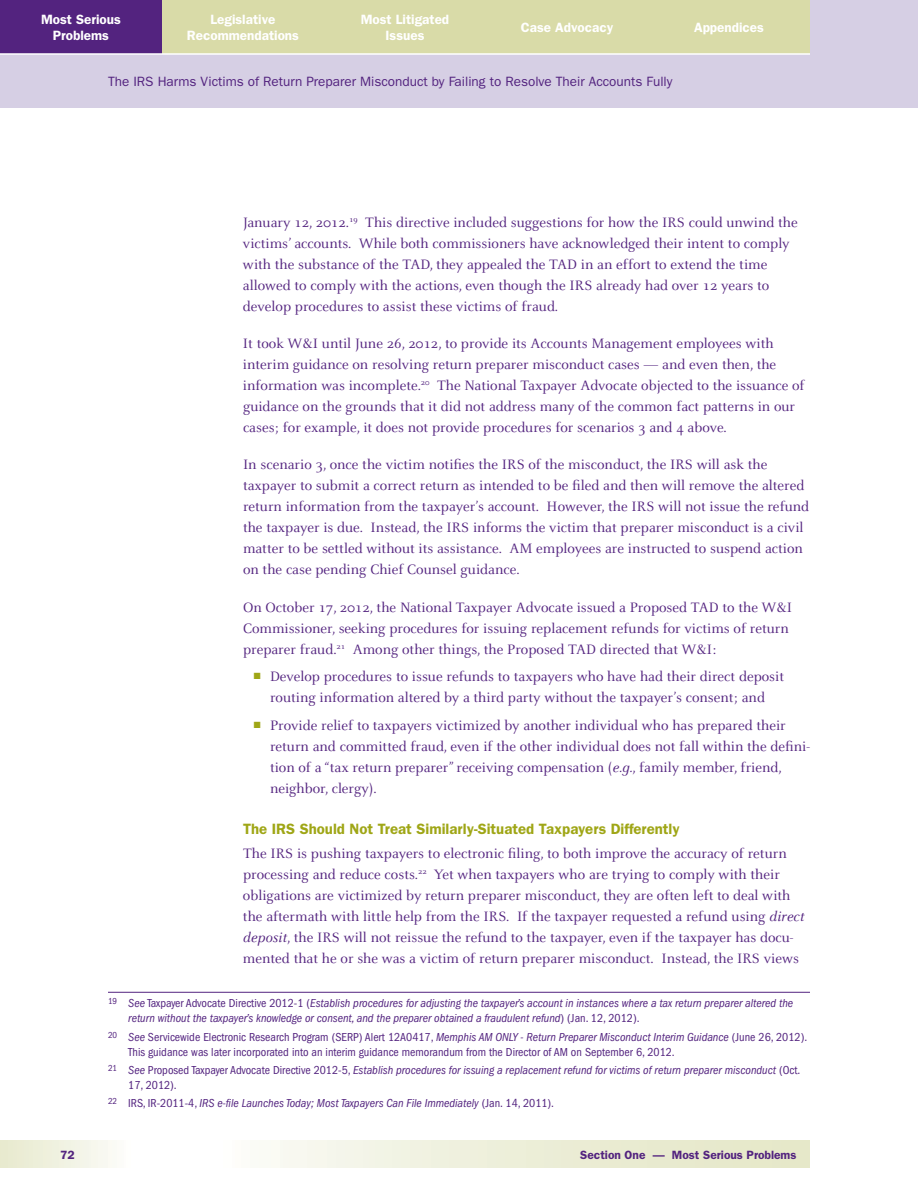
<style>
.page{position:relative;width:918px;height:1188px;background:#fff}
.page>*{position:absolute;margin:0;border:0;box-sizing:border-box;transform-origin:0 0}
.Body_Text{font:15px/21px "Celeste";color:#53237f}
.Body_Text-before_lis{font:15px/21px "Celeste";color:#53237f}
.Subhead_2{font:600 15px "Franklin Gothic";color:#9fa616}
.t1{font:600 13.5px/16.5px "Franklin Gothic";color:#fff;text-align:center}
.t2{font:13.5px "Franklin Gothic";color:#53237f}
.IGNORE_Footnote{font:italic condensed 12px/15px "Franklin Gothic";color:#53237f}
.IGNORE_Footnote-2{font:condensed 12px/15px "Franklin Gothic";color:#53237f}
.t3{font:600 12px "Franklin Gothic";color:#53237f}
.s1{color:#9fa616}
.s2{font-style:italic}
.s3{font-style:normal}
</style>
<div class="page">
<div style="left:0;top:0;width:918px;height:108px;background:#d6cfe4"></div>
<svg style="left:271px;top:1141px;width:539px;height:27px;background:#edeed9"></svg>
<div style="left:0;top:1141px;width:148px;height:27px;background:linear-gradient(to right,#e7e9cc,#fff)"></div>
<div style="left:0;top:0;width:162px;height:54px;background:#53237f"></div>
<div style="left:162px;top:0;width:162px;height:54px;background:#d9dba8"></div>
<div style="left:324px;top:0;width:162px;height:54px;background:#d9dba8"></div>
<div style="left:648px;top:0;width:162px;height:54px;background:#d9dba8"></div>
<div style="left:486px;top:0;width:162px;height:54px;background:#d9dba8"></div>
<hr style="left:0;top:53px;width:810px;height:2px;background:#fff">
<hr style="left:108px;top:992px;width:702px;height:1px;background:#53237f">
<p class="t1" style="left:187px;top:11px;width:114px">Legislative<br>Recommendations</p>
<p class="t1" style="left:41px;top:11px;width:81px">Most Serious<br>Problems</p>
<p class="t1" style="left:361px;top:11px;width:90px">Most Litigated<br>Issues</p>
<p class="t1" style="left:521px;top:19px;width:94px">Case Advocacy</p>
<p class="t1" style="left:694px;top:19px;width:71px">Appendices</p>
<p class="t2" style="left:108px;top:74px;width:566px">The IRS Harms Victims of Return Preparer Misconduct by Failing to Resolve Their Accounts Fully</p>
<p class="Body_Text" style="left:243px;top:212px;width:556px">January 12, 2012.<sup>19</sup> This directive included suggestions for how the IRS could unwind the victims’ accounts. While both commissioners have acknowledged their intent to comply with the substance of the TAD, they appealed the TAD in an effort to extend the time allowed to comply with the actions, even though the IRS already had over 12 years to develop procedures to assist these victims of fraud.</p>
<p class="Body_Text" style="left:243px;top:333px;width:563px">It took W&amp;I until June 26, 2012, to provide its Accounts Management employees with interim guidance on resolving return preparer misconduct cases — and even then, the information was incomplete.<sup>20</sup> The National Taxpayer Advocate objected to the issuance of guidance on the grounds that it did not address many of the common fact patterns in our cases; for example, it does not provide procedures for scenarios 3 and 4 above.</p>
<p class="Body_Text" style="left:243px;top:455px;width:568px">In scenario 3, once the victim notifies the IRS of the misconduct, the IRS will ask the taxpayer to submit a correct return as intended to be filed and then will remove the altered return information from the taxpayer’s account. However, the IRS will not issue the refund the taxpayer is due. Instead, the IRS informs the victim that preparer misconduct is a civil matter to be settled without its assistance. AM employees are instructed to suspend action on the case pending Chief Counsel guidance.</p>
<p class="Body_Text-before_lis" style="left:243px;top:597px;width:551px">On October 17, 2012, the National Taxpayer Advocate issued a Proposed TAD to the W&amp;I<br>Commissioner, seeking procedures for issuing replacement refunds for victims of return preparer fraud.<sup>21</sup> Among other things, the Proposed TAD directed that W&amp;I:</p>
<p class="Body_Text" style="left:254px;top:667px;width:532px;text-align:center"><span class="s1">■</span> Develop procedures to issue refunds to taxpayers who have had their direct deposit routing information altered by a third party without the taxpayer’s consent; and</p>
<p class="Body_Text" style="left:270px;top:715px;width:541px;text-indent:-16px"><span class="s1">■</span> Provide relief to taxpayers victimized by another individual who has prepared their return and committed fraud, even if the other individual does not fall within the defini&shy;tion of a “tax return preparer” receiving compensation (<span class="s2">e.g.</span>, family member, friend, neighbor, clergy).</p>
<p class="Subhead_2" style="left:243px;top:820px;width:438px">The IRS Should Not Treat Similarly-Situated Taxpayers Differently</p>
<p class="Body_Text" style="left:243px;top:843px;width:563px">The IRS is pushing taxpayers to electronic filing, to both improve the accuracy of return processing and reduce costs.<sup>22</sup> Yet when taxpayers who are trying to comply with their obligations are victimized by return preparer misconduct, they are often left to deal with the aftermath with little help from the IRS. If the taxpayer requested a refund using <span class="s2">direct deposit</span>, the IRS will not reissue the refund to the taxpayer, even if the taxpayer has docu&shy;mented that he or she was a victim of return preparer misconduct. Instead, the IRS views</p>
<p class="IGNORE_Footnote" style="left:128px;top:996px;width:667px;text-indent:-20px"><sup>19</sup> See <span class="s3">Taxpayer Advocate Directive 2012-1 (</span>Establish procedures for adjusting the taxpayer’s account in instances where a tax return preparer altered the return without the taxpayer’s knowledge or consent, and the preparer obtained a fraudulent refund<span class="s3">) (Jan. 12, 2012).</span></p>
<p class="IGNORE_Footnote-2" style="left:128px;top:1029px;width:680px;text-indent:-20px"><sup>20</sup> <span class="s2">See</span> Servicewide Electronic Research Program (SERP) Alert 12A0417, <span class="s2">Memphis AM ONLY - Return Preparer Misconduct Interim Guidance</span> (June 26, 2012).<br>This guidance was later incorporated into an interim guidance memorandum from the Director of AM on September 6, 2012.</p>
<p class="IGNORE_Footnote" style="left:128px;top:1062px;width:674px;text-indent:-20px"><sup>21</sup> See <span class="s3">Proposed Taxpayer Advocate Directive 2012-5,</span> Establish procedures for issuing a replacement refund for victims of return preparer misconduct <span class="s3">(Oct.<br>17, 2012).</span></p>
<p class="IGNORE_Footnote" style="left:108px;top:1096px;width:448px"><sup>22</sup> <span class="s3">IRS, IR-2011-4,</span> IRS e-file Launches Today; Most Taxpayers Can File Immediately <span class="s3">(Jan. 14, 2011).</span></p>
<p class="t3" style="left:60px;top:1148px;width:16px">72</p>
<p class="t3" style="left:580px;top:1148px;width:218px">Section One — Most Serious Problems</p>
</div>
